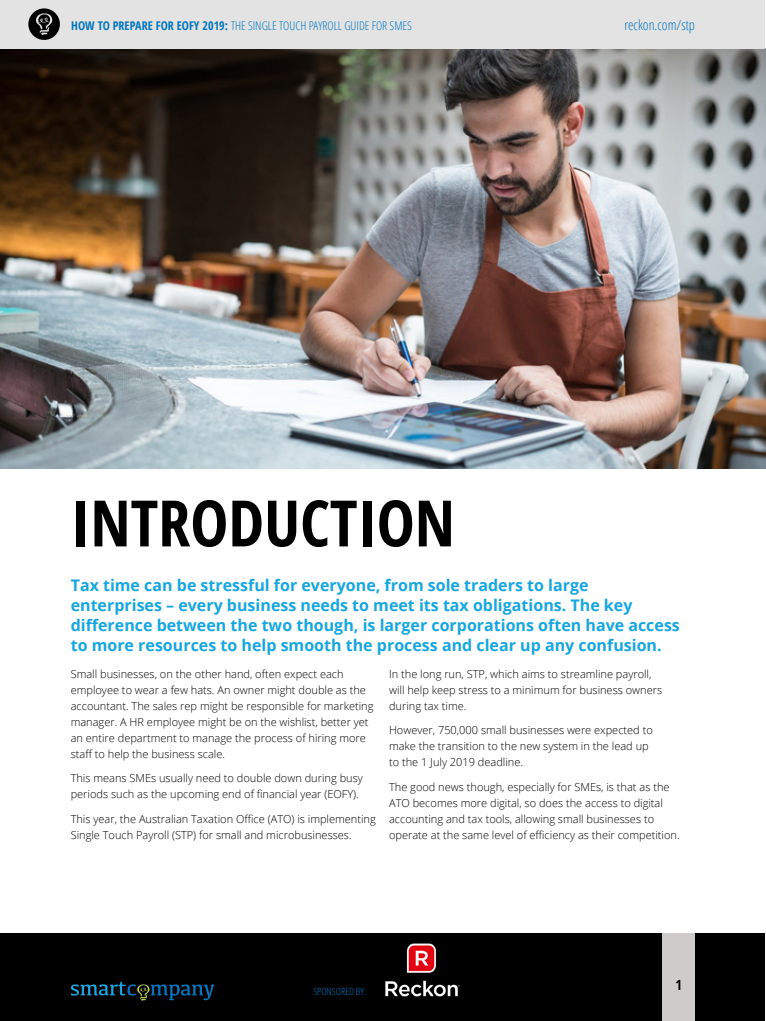
<style>
.page{position:relative;width:766px;height:1021px;background:#fff}
.page>*{position:absolute;margin:0;border:0;box-sizing:border-box;transform-origin:0 0}
.t1{font:700 condensed 64px "Open Sans";color:#000}
.Lead_2{font:700 16px/20px "Open Sans";color:#16a6e0}
.t2{font:300 condensed 14px "Open Sans";color:#0075be}
.t3{font:700 condensed 14px "Open Sans";color:#000}
.t4{font:300 condensed 12px "Open Sans";color:#0075be}
.Body{font:300 11px/16px "Open Sans";color:#000}
.t5{font:300 condensed 10px "Open Sans";color:#0075be}
.s1{font-weight:700}
</style>
<div class="page">
<img style="left:0;top:48px;width:765px;height:420px">
<div style="left:0;top:933px;width:765px;height:87px;background:#000"></div>
<div style="left:662px;top:933px;width:32px;height:87px;background:#cdcccb"></div>
<svg style="left:71px;top:981px;width:143px;height:19px"></svg>
<div style="left:0;top:0;width:765px;height:48px;background:#e3e3e3"></div>
<svg style="left:28px;top:8px;width:32px;height:32px"></svg>
<img style="left:385px;top:943px;width:75px;height:54px">
<p class="t4" style="left:71px;top:17px;width:342px"><span class="s1">HOW TO PREPARE FOR EOFY 2019:</span> THE SINGLE TOUCH PAYROLL GUIDE FOR SMES</p>
<p class="t2" style="left:624px;top:15px;width:72px">reckon.com/stp</p>
<h2 class="t1" style="left:71px;top:478px;width:385px">INTRODUCTION</h2>
<p class="Lead_2" style="left:71px;top:574px;width:610px">Tax time can be stressful for everyone, from sole traders to large enterprises – every business needs to meet its tax obligations. The key difference between the two though, is larger corporations often have access to more resources to help smooth the process and clear up any confusion.</p>
<p class="Body" style="left:71px;top:665px;width:304px">Small businesses, on the other hand, often expect each employee to wear a few hats. An owner might double as the accountant. The sales rep might be responsible for marketing manager. A HR employee might be on the wishlist, better yet an entire department to manage the process of hiring more staff to help the business scale.</p>
<p class="Body" style="left:71px;top:770px;width:293px">This means SMEs usually need to double down during busy periods such as the upcoming end of financial year (EOFY).</p>
<p class="Body" style="left:71px;top:810px;width:306px">This year, the Australian Taxation Office (ATO) is implementing<br>Single Touch Payroll (STP) for small and microbusinesses.</p>
<p class="Body" style="left:389px;top:665px;width:274px">In the long run, STP, which aims to streamline payroll, will help keep stress to a minimum for business owners during tax time.</p>
<p class="Body" style="left:389px;top:722px;width:265px">However, 750,000 small businesses were expected to make the transition to the new system in the lead up to the 1 July 2019 deadline.</p>
<p class="Body" style="left:389px;top:778px;width:292px">The good news though, especially for SMEs, is that as the ATO becomes more digital, so does the access to digital accounting and tax tools, allowing small businesses to operate at the same level of efficiency as their competition.</p>
<p class="t5" style="left:313px;top:985px;width:54px">SPONSORED BY:</p>
<p class="t3" style="left:675px;top:974px;width:8px">1</p>
</div>
